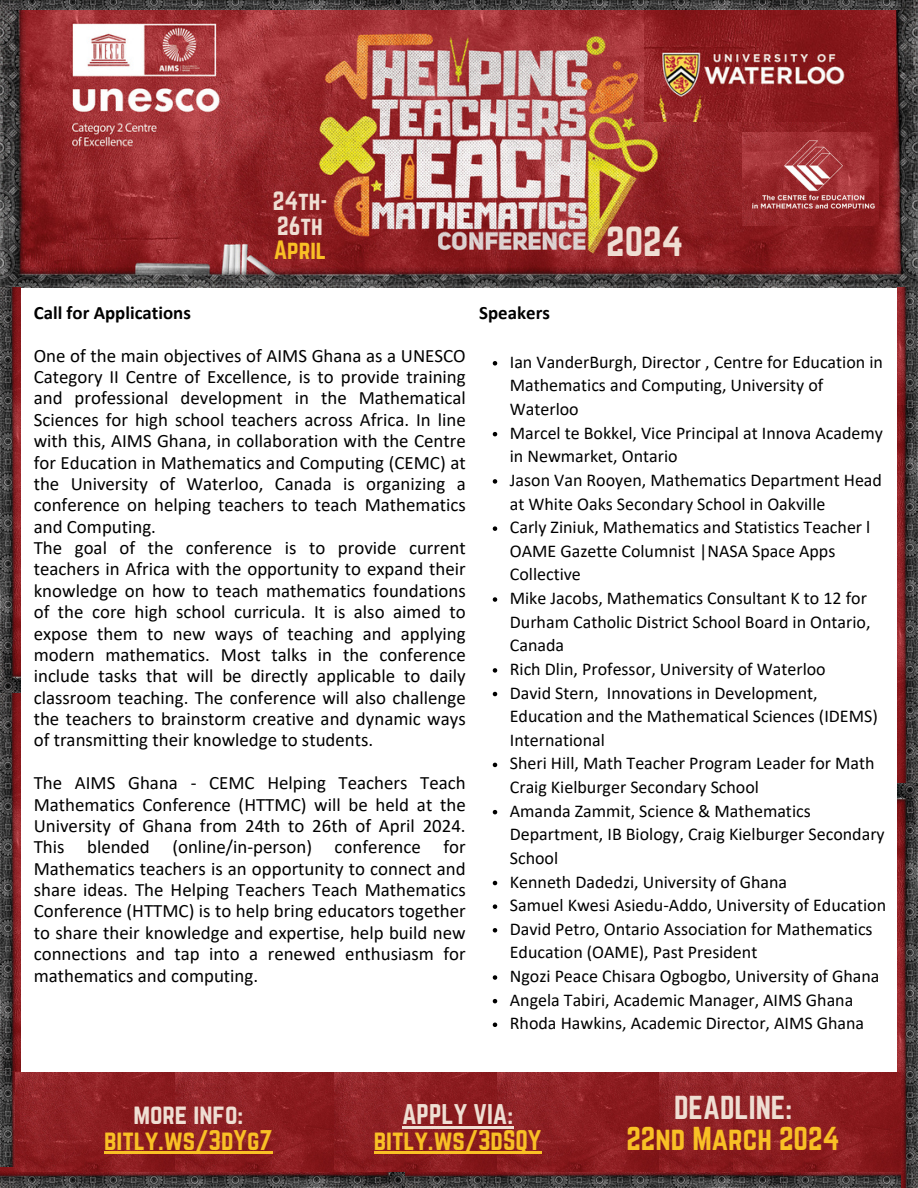
<style>
.page{position:relative;width:918px;height:1188px;background:#fff}
.page>*{position:absolute;margin:0;border:0;box-sizing:border-box;transform-origin:0 0}
.t1{font:36.9px "Norwester";color:#efded3}
.t2{font:28.95px/30.9px "Norwester";color:#f9c025;text-align:center}
.t3{font:24.9px/25.8px "Norwester";color:#f9c025;text-align:center}
.t4{font:23.25px/24.6px "Norwester";color:#efded3}
.t5{font:18.9px/21.3px "Calibri";color:#000;text-align:justify}
.t6{font:700 18.9px "Calibri";color:#000}
.t7{font:18px/23.7px "Calibri";color:#000}
.s1{color:#f9c025}
.s2{color:#efded3}
</style>
<div class="page">
<img style="left:0;top:0;width:918px;height:287px">
<img style="left:645px;top:10px;width:251px;height:112px">
<img style="left:743px;top:132px;width:136px;height:94px">
<img style="left:0;top:288px;width:20px;height:783px">
<img style="left:0;top:1071px;width:20px;height:97px">
<img style="left:898px;top:404px;width:20px;height:784px">
<img style="left:898px;top:287px;width:20px;height:117px">
<img style="left:0;top:1168px;width:784px;height:20px">
<img style="left:784px;top:1171px;width:117px;height:17px">
<img style="left:0;top:0;width:784px;height:10px">
<img style="left:784px;top:0;width:117px;height:10px">
<img style="left:15px;top:1072px;width:160px;height:99px">
<svg style="left:493px;top:361px;width:4px;height:5px"></svg>
<svg style="left:493px;top:432px;width:4px;height:4px"></svg>
<svg style="left:493px;top:479px;width:4px;height:5px"></svg>
<svg style="left:493px;top:526px;width:4px;height:5px"></svg>
<svg style="left:493px;top:597px;width:4px;height:5px"></svg>
<svg style="left:493px;top:668px;width:4px;height:5px"></svg>
<svg style="left:493px;top:692px;width:4px;height:4px"></svg>
<svg style="left:493px;top:763px;width:4px;height:4px"></svg>
<svg style="left:493px;top:810px;width:4px;height:4px"></svg>
<svg style="left:493px;top:881px;width:4px;height:4px"></svg>
<svg style="left:493px;top:904px;width:4px;height:5px"></svg>
<svg style="left:493px;top:928px;width:4px;height:5px"></svg>
<svg style="left:493px;top:975px;width:4px;height:5px"></svg>
<svg style="left:493px;top:999px;width:4px;height:4px"></svg>
<svg style="left:493px;top:1023px;width:4px;height:4px"></svg>
<img style="left:175px;top:1072px;width:159px;height:99px">
<img style="left:334px;top:1072px;width:164px;height:99px">
<img style="left:498px;top:1072px;width:161px;height:99px">
<img style="left:659px;top:1072px;width:74px;height:99px">
<img style="left:733px;top:1072px;width:168px;height:99px">
<hr style="left:402px;top:1126px;width:111px;height:2px;background:#efded3">
<hr style="left:374px;top:1152px;width:168px;height:2px;background:#f9c025">
<hr style="left:104px;top:1152px;width:169px;height:2px;background:#f9c025">
<p class="t4" style="left:273px;top:189px;width:56px">24th-<br>26th<br><span class="s1">April</span></p>
<p class="t1" style="left:606px;top:220px;width:79px">2024</p>
<p class="t6" style="left:34px;top:305px;width:159px">Call for Applications</p>
<p class="t5" style="left:34px;top:346px;width:433px">One of the main objectives of AIMS Ghana as a UNESCO Category II Centre of Excellence, is to provide training and professional development in the Mathematical Sciences for high school teachers across Africa. In line with this, AIMS Ghana, in collaboration with the Centre for Education in Mathematics and Computing (CEMC) at the University of Waterloo, Canada is organizing a conference on helping teachers to teach Mathematics and Computing.</p>
<p class="t5" style="left:34px;top:539px;width:433px">The goal of the conference is to provide current teachers in Africa with the opportunity to expand their knowledge on how to teach mathematics foundations of the core high school curricula. It is also aimed to expose them to new ways of teaching and applying modern mathematics. Most talks in the conference include tasks that will be directly applicable to daily classroom teaching. The conference will also challenge the teachers to brainstorm creative and dynamic ways of transmitting their knowledge to students.</p>
<p class="t5" style="left:34px;top:774px;width:433px">The AIMS Ghana - CEMC Helping Teachers Teach Mathematics Conference (HTTMC) will be held at the University of Ghana from 24th to 26th of April 2024.<br>This blended (online/in-person) conference for Mathematics teachers is an opportunity to connect and share ideas. The Helping Teachers Teach Mathematics Conference (HTTMC) is to help bring educators together to share their knowledge and expertise, help build new connections and tap into a renewed enthusiasm for mathematics and computing.</p>
<p class="t6" style="left:479px;top:305px;width:72px">Speakers</p>
<p class="t7" style="left:510px;top:351px;width:375px">Ian VanderBurgh, Director , Centre for Education in<br>Mathematics and Computing, University of<br>Waterloo</p>
<h4 class="t7" style="left:510px;top:422px;width:375px">Marcel te Bokkel, Vice Principal at Innova Academy in Newmarket, Ontario</h4>
<p class="t7" style="left:510px;top:470px;width:374px">Jason Van Rooyen, Mathematics Department Head at White Oaks Secondary School in Oakville</p>
<p class="t7" style="left:510px;top:517px;width:362px">Carly Ziniuk, Mathematics and Statistics Teacher l<br>OAME Gazette Columnist |NASA Space Apps<br>Collective</p>
<p class="t7" style="left:510px;top:588px;width:362px">Mike Jacobs, Mathematics Consultant K to 12 for<br>Durham Catholic District School Board in Ontario,<br>Canada</p>
<p class="t7" style="left:510px;top:659px;width:317px">Rich Dlin, Professor, University of Waterloo</p>
<h4 class="t7" style="left:510px;top:682px;width:369px">David Stern, Innovations in Development,<br>Education and the Mathematical Sciences (IDEMS)<br>International</h4>
<p class="t7" style="left:510px;top:753px;width:366px">Sheri Hill, Math Teacher Program Leader for Math<br>Craig Kielburger Secondary School</p>
<p class="t7" style="left:510px;top:800px;width:376px">Amanda Zammit, Science &amp; Mathematics<br>Department, IB Biology, Craig Kielburger Secondary<br>School</p>
<p class="t7" style="left:510px;top:871px;width:279px">Kenneth Dadedzi, University of Ghana</p>
<p class="t7" style="left:510px;top:895px;width:378px">Samuel Kwesi Asiedu-Addo, University of Education</p>
<p class="t7" style="left:510px;top:918px;width:364px">David Petro, Ontario Association for Mathematics<br>Education (OAME), Past President</p>
<p class="t7" style="left:510px;top:966px;width:371px">Ngozi Peace Chisara Ogbogbo, University of Ghana</p>
<p class="t7" style="left:510px;top:989px;width:345px">Angela Tabiri, Academic Manager, AIMS Ghana</p>
<p class="t7" style="left:510px;top:1013px;width:356px">Rhoda Hawkins, Academic Director, AIMS Ghana</p>
<p class="t3" style="left:104px;top:1101px;width:170px"><span class="s2">more info: </span>bitly.ws/3dYg7</p>
<p class="t3" style="left:374px;top:1101px;width:169px"><span class="s2">APPLY VIA: </span>bitly.ws/3dSQY</p>
<p class="t2" style="left:626px;top:1092px;width:215px"><span class="s2">DEADLINE:<br></span>22nd March 2024</p>
</div>
